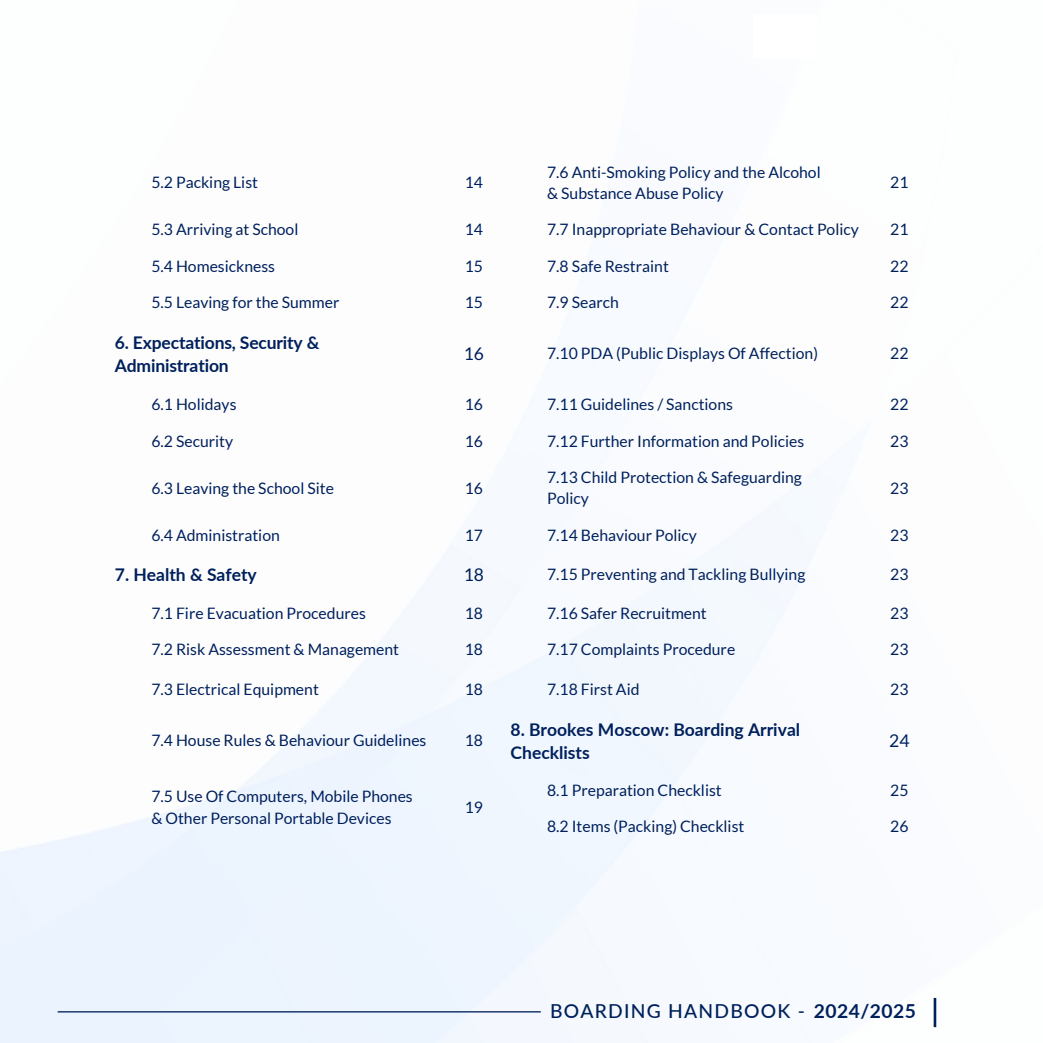
<style>
.page{position:relative;width:1043px;height:1043px;background:#fff}
.page>*{position:absolute;margin:0;border:0;box-sizing:border-box;transform-origin:0 0}
.t1{font:500 19.25px "Lato";letter-spacing:.065em;color:#00205b}
.t2{font:700 17.5px/23.6px "Lato";color:#00205b}
.t3{font:17.5px "Lato";color:#00205b}
.t4{font:15.75px/21px "Lato";color:#00205b}
.s1{font-weight:700}
</style>
<div class="page">
<img style="left:0;top:503px;width:937px;height:539px">
<hr style="left:933px;top:997px;width:3px;height:29px;background:#00205b">
<hr style="left:58px;top:1010px;width:482px;height:2px;background:#00205b">
<p class="t4" style="left:151px;top:171px;width:108px">5.2 Packing List</p>
<p class="t4" style="left:464px;top:171px;width:20px">14</p>
<p class="t4" style="left:547px;top:161px;width:275px">7.6 Anti-Smoking Policy and the Alcohol &amp; Substance Abuse Policy</p>
<p class="t4" style="left:890px;top:171px;width:20px">21</p>
<p class="t4" style="left:151px;top:218px;width:148px">5.3 Arriving at School</p>
<p class="t4" style="left:464px;top:218px;width:20px">14</p>
<p class="t4" style="left:547px;top:218px;width:313px">7.7 Inappropriate Behaviour &amp; Contact Policy</p>
<p class="t4" style="left:890px;top:218px;width:20px">21</p>
<p class="t4" style="left:151px;top:255px;width:125px">5.4 Homesickness</p>
<p class="t4" style="left:464px;top:255px;width:20px">15</p>
<p class="t4" style="left:547px;top:255px;width:123px">7.8 Safe Restraint</p>
<p class="t4" style="left:890px;top:255px;width:20px">22</p>
<p class="t4" style="left:151px;top:291px;width:189px">5.5 Leaving for the Summer</p>
<p class="t4" style="left:464px;top:291px;width:20px">15</p>
<p class="t4" style="left:547px;top:291px;width:73px">7.9 Search</p>
<p class="t4" style="left:890px;top:291px;width:20px">22</p>
<p class="t2" style="left:115px;top:330px;width:206px">6. Expectations, Security &amp;<br>Administration</p>
<p class="t3" style="left:463px;top:343px;width:22px">16</p>
<p class="t4" style="left:547px;top:342px;width:272px">7.10 PDA (Public Displays Of Affection)</p>
<p class="t4" style="left:890px;top:342px;width:20px">22</p>
<p class="t4" style="left:151px;top:393px;width:87px">6.1 Holidays</p>
<p class="t4" style="left:464px;top:393px;width:20px">16</p>
<p class="t4" style="left:547px;top:393px;width:187px">7.11 Guidelines / Sanctions</p>
<p class="t4" style="left:890px;top:393px;width:20px">22</p>
<p class="t4" style="left:151px;top:430px;width:83px">6.2 Security</p>
<p class="t4" style="left:464px;top:430px;width:20px">16</p>
<p class="t4" style="left:547px;top:430px;width:258px">7.12 Further Information and Policies</p>
<p class="t4" style="left:890px;top:430px;width:20px">23</p>
<p class="t4" style="left:151px;top:477px;width:184px">6.3 Leaving the School Site</p>
<p class="t4" style="left:464px;top:477px;width:20px">16</p>
<p class="t4" style="left:547px;top:466px;width:256px">7.13 Child Protection &amp; Safeguarding<br>Policy</p>
<p class="t4" style="left:890px;top:477px;width:20px">23</p>
<p class="t4" style="left:151px;top:524px;width:130px">6.4 Administration</p>
<p class="t4" style="left:464px;top:524px;width:20px">17</p>
<p class="t4" style="left:547px;top:524px;width:151px">7.14 Behaviour Policy</p>
<p class="t4" style="left:890px;top:524px;width:20px">23</p>
<p class="t2" style="left:115px;top:562px;width:143px">7. Health &amp; Safety</p>
<p class="t3" style="left:463px;top:563px;width:22px">18</p>
<p class="t4" style="left:547px;top:563px;width:260px">7.15 Preventing and Tackling Bullying</p>
<p class="t4" style="left:890px;top:563px;width:20px">23</p>
<p class="t4" style="left:151px;top:602px;width:216px">7.1 Fire Evacuation Procedures</p>
<p class="t4" style="left:464px;top:602px;width:20px">18</p>
<p class="t4" style="left:547px;top:602px;width:161px">7.16 Safer Recruitment</p>
<p class="t4" style="left:890px;top:602px;width:20px">23</p>
<p class="t4" style="left:151px;top:638px;width:249px">7.2 Risk Assessment &amp; Management</p>
<p class="t4" style="left:464px;top:638px;width:20px">18</p>
<p class="t4" style="left:547px;top:638px;width:190px">7.17 Complaints Procedure</p>
<p class="t4" style="left:890px;top:638px;width:20px">23</p>
<p class="t4" style="left:151px;top:677px;width:169px">7.3 Electrical Equipment</p>
<p class="t4" style="left:464px;top:677px;width:20px">18</p>
<p class="t4" style="left:547px;top:677px;width:94px">7.18 First Aid</p>
<p class="t4" style="left:890px;top:677px;width:20px">23</p>
<p class="t4" style="left:151px;top:729px;width:276px">7.4 House Rules &amp; Behaviour Guidelines</p>
<p class="t4" style="left:464px;top:729px;width:20px">18</p>
<p class="t2" style="left:510px;top:716px;width:291px">8. Brookes Moscow: Boarding Arrival<br>Checklists</p>
<p class="t3" style="left:889px;top:729px;width:22px">24</p>
<p class="t4" style="left:151px;top:785px;width:263px">7.5 Use Of Computers, Mobile Phones &amp; Other Personal Portable Devices</p>
<p class="t4" style="left:464px;top:796px;width:20px">19</p>
<p class="t4" style="left:547px;top:779px;width:176px">8.1 Preparation Checklist</p>
<p class="t4" style="left:890px;top:779px;width:20px">25</p>
<p class="t4" style="left:547px;top:814px;width:199px">8.2 Items (Packing) Checklist</p>
<p class="t4" style="left:890px;top:814px;width:20px">26</p>
<p class="t1" style="left:550px;top:998px;width:367px">BOARDING HANDBOOK - <span class="s1">2024/2025</span></p>
</div>
